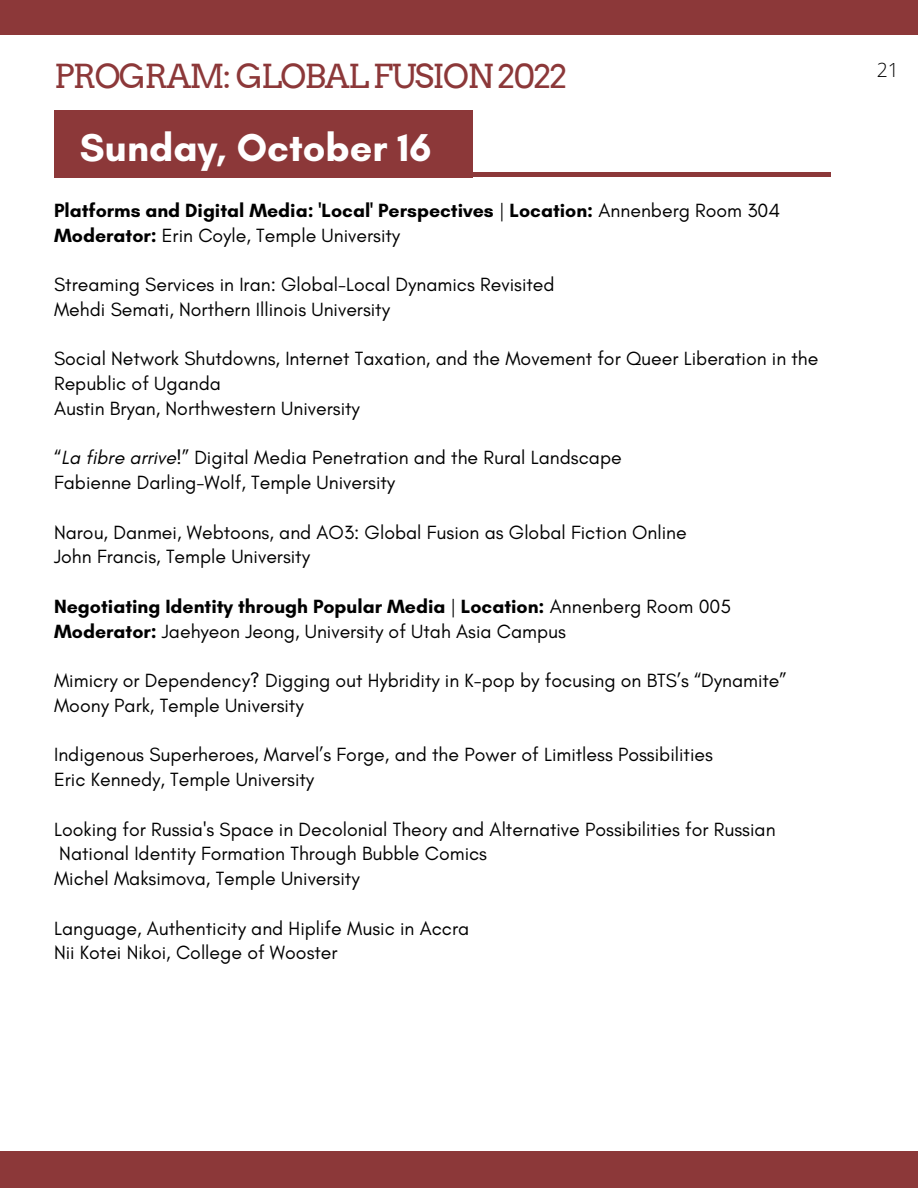
<style>
.page{position:relative;width:918px;height:1188px;background:#fff}
.page>*{position:absolute;margin:0;border:0;box-sizing:border-box;transform-origin:0 0}
.t1{font:700 39.6px "Glacial Indifference";color:#fff}
.t2{font:33px "Arvo";letter-spacing:-.05em;color:#8c3839}
.t3{font:19.5px/24.8px "Glacial Indifference";color:#000}
.t4{font:700 19.5px/24.8px "Glacial Indifference";color:#000}
.t5{font:300 19.5px "Open Sans";color:#000}
.s1{font-weight:400}
.s2{font-style:italic}
</style>
<div class="page">
<div style="left:81px;top:172px;width:750px;height:5px;background:#8c3839"></div>
<div style="left:54px;top:110px;width:419px;height:67px;background:#8c3839"></div>
<div style="left:0;top:1151px;width:918px;height:37px;background:#8c3839"></div>
<div style="left:0;top:0;width:918px;height:35px;background:#8c3839"></div>
<h2 class="t2" style="left:54px;top:57px;width:515px">PROGRAM: GLOBAL FUSION 2022</h2>
<p class="t5" style="left:877px;top:56px;width:24px">21</p>
<h1 class="t1" style="left:80px;top:124px;width:353px">Sunday, October 16</h1>
<p class="t4" style="left:54px;top:198px;width:728px">Platforms and Digital Media: 'Local' Perspectives <span class="s1">|</span> Location: <span class="s1">Annenberg Room 304<br></span>Moderator: <span class="s1">Erin Coyle, Temple University</span></p>
<p class="t3" style="left:54px;top:272px;width:502px">Streaming Services in Iran: Global-Local Dynamics Revisited<br>Mehdi Semati, Northern Illinois University</p>
<p class="t3" style="left:54px;top:346px;width:766px">Social Network Shutdowns, Internet Taxation, and the Movement for Queer Liberation in the<br>Republic of Uganda<br>Austin Bryan, Northwestern University</p>
<p class="t3" style="left:54px;top:445px;width:569px">“<span class="s2">La fibre arrive</span>!” Digital Media Penetration and the Rural Landscape<br>Fabienne Darling-Wolf, Temple University</p>
<p class="t3" style="left:54px;top:519px;width:634px">Narou, Danmei, Webtoons, and AO3: Global Fusion as Global Fiction Online<br>John Francis, Temple University</p>
<p class="t4" style="left:54px;top:594px;width:679px">Negotiating Identity through Popular Media <span class="s1">|</span> Location: <span class="s1">Annenberg Room 005<br></span>Moderator: <span class="s1">Jaehyeon Jeong, University of Utah Asia Campus</span></p>
<p class="t3" style="left:54px;top:668px;width:734px">Mimicry or Dependency? Digging out Hybridity in K-pop by focusing on BTS’s “Dynamite”<br>Moony Park, Temple University</p>
<p class="t3" style="left:54px;top:742px;width:660px">Indigenous Superheroes, Marvel’s Forge, and the Power of Limitless Possibilities<br>Eric Kennedy, Temple University</p>
<p class="t3" style="left:54px;top:816px;width:723px">Looking for Russia's Space in Decolonial Theory and Alternative Possibilities for Russian<br>National Identity Formation Through Bubble Comics<br>Michel Maksimova, Temple University</p>
<p class="t3" style="left:54px;top:915px;width:417px">Language, Authenticity and Hiplife Music in Accra<br>Nii Kotei Nikoi, College of Wooster</p>
</div>
